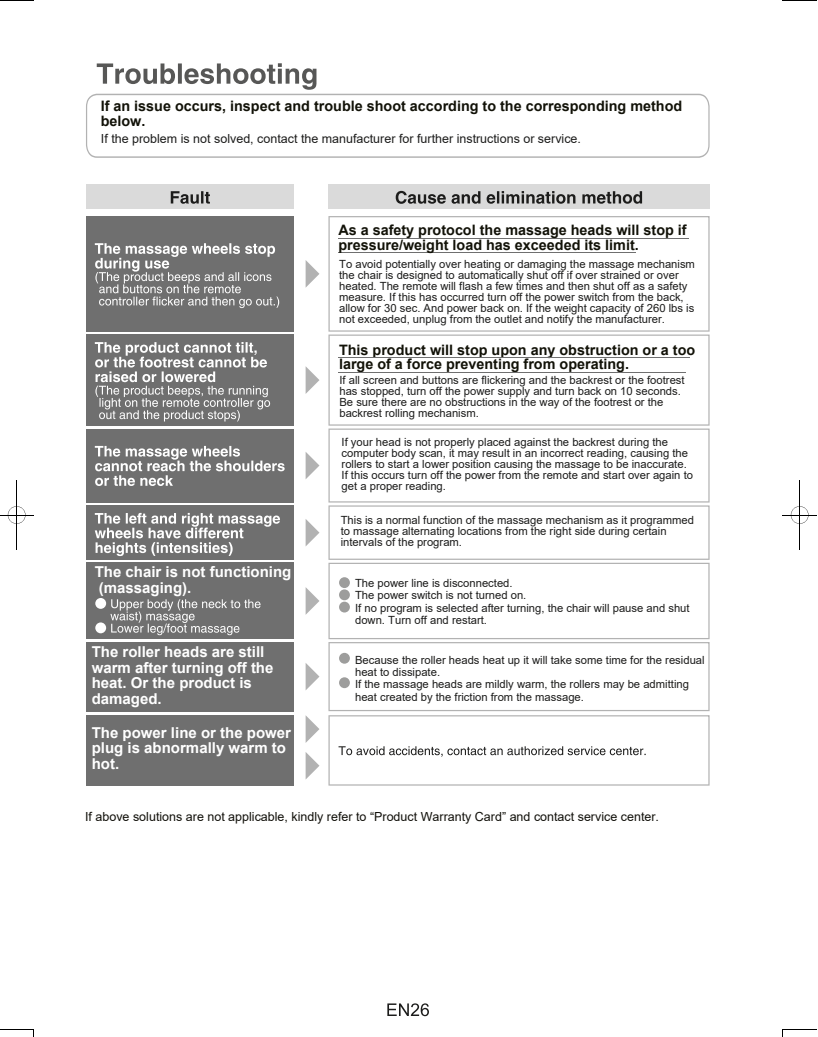
<style>
.page{position:relative;width:818px;height:1037px;background:#fff}
.page>*{position:absolute;margin:0;border:0;box-sizing:border-box;transform-origin:0 0}
.t1{font:700 15px/15.5px "Arial";color:#fff}
.t2{font:700 14.38px/14.8px "Arial";color:#121208}
.t3{font:12.5px "Arial";color:#11100a}
.t4{font:12.5px "Arial";color:#1c1c1b}
.t5{font:11.25px/11px "Arial";color:#1c1c1b}
</style>
<div class="page">
<svg style="left:387px;top:1003px;width:42px;height:12px"></svg>
<svg style="left:97px;top:63px;width:219px;height:27px"></svg>
<div style="left:86px;top:185px;width:208px;height:24px;background:#dadada"></div>
<svg style="left:171px;top:191px;width:39px;height:13px"></svg>
<div style="left:328px;top:185px;width:381px;height:24px;background:#dadada"></div>
<svg style="left:396px;top:191px;width:246px;height:13px"></svg>
<div style="left:86px;top:715px;width:208px;height:70px;background:#6f6f6f"></div>
<svg style="left:306px;top:716px;width:13px;height:26px"></svg>
<svg style="left:306px;top:752px;width:13px;height:27px"></svg>
<div style="left:86px;top:216px;width:208px;height:115px;background:#6f6f6f"></div>
<svg style="left:95px;top:243px;width:184px;height:65px"></svg>
<svg style="left:306px;top:260px;width:13px;height:27px"></svg>
<svg style="left:328px;top:216px;width:381px;height:115px"></svg>
<div style="left:86px;top:562px;width:208px;height:77px;background:#6f6f6f"></div>
<div style="left:95px;top:597px;width:11px;height:11px;background:#fff;border-radius:50%"></div>
<div style="left:95px;top:622px;width:11px;height:11px;background:#fff;border-radius:50%"></div>
<svg style="left:110px;top:599px;width:151px;height:36px"></svg>
<svg style="left:306px;top:588px;width:13px;height:26px"></svg>
<div style="left:86px;top:642px;width:208px;height:69px;background:#6f6f6f"></div>
<svg style="left:306px;top:663px;width:13px;height:27px"></svg>
<div style="left:86px;top:334px;width:208px;height:91px;background:#6f6f6f"></div>
<svg style="left:95px;top:342px;width:175px;height:79px"></svg>
<svg style="left:306px;top:367px;width:13px;height:27px"></svg>
<svg style="left:328px;top:334px;width:381px;height:91px"></svg>
<div style="left:86px;top:428px;width:208px;height:74px;background:#6f6f6f"></div>
<svg style="left:95px;top:446px;width:190px;height:40px"></svg>
<svg style="left:306px;top:452px;width:13px;height:27px"></svg>
<div style="left:86px;top:505px;width:208px;height:54px;background:#6f6f6f"></div>
<svg style="left:95px;top:512px;width:185px;height:44px"></svg>
<svg style="left:306px;top:519px;width:13px;height:27px"></svg>
<svg style="left:328px;top:428px;width:381px;height:357px"></svg>
<svg style="left:86px;top:94px;width:623px;height:64px"></svg>
<hr style="left:0;top:0;width:34px;height:1px;background:#000">
<hr style="left:782px;top:0;width:35px;height:1px;background:#000">
<hr style="left:0;top:1029px;width:34px;height:1px;background:#000">
<hr style="left:782px;top:1029px;width:35px;height:1px;background:#000">
<svg style="left:7px;top:506px;width:19px;height:18px"></svg>
<hr style="left:0;top:514px;width:34px;height:1px;background:#000">
<hr style="left:16px;top:480px;width:1px;height:69px;background:#000">
<svg style="left:790px;top:506px;width:19px;height:18px"></svg>
<hr style="left:782px;top:514px;width:35px;height:1px;background:#000">
<hr style="left:799px;top:480px;width:1px;height:69px;background:#000">
<p class="t2" style="left:101px;top:99px;width:583px">If an issue occurs, inspect and trouble shoot according to the corresponding method below.</p>
<p class="t4" style="left:101px;top:130px;width:482px">If the problem is not solved, contact the manufacturer for further instructions or service.</p>
<p class="t2" style="left:338px;top:223px;width:350px">As a safety protocol the massage heads will stop if pressure/weight load has exceeded its limit.</p>
<p class="t5" style="left:339px;top:258px;width:357px">To avoid potentially over heating or damaging the massage mechanism the chair is designed to automatically shut off if over strained or over heated. The remote will flash a few times and then shut off as a safety measure. If this has occurred turn off the power switch from the back, allow for 30 sec. And power back on. If the weight capacity of 260 lbs is not exceeded, unplug from the outlet and notify the manufacturer.</p>
<h1 class="t1" style="left:95px;top:564px;width:198px">The chair is not functioning (massaging).</h1>
<h1 class="t1" style="left:92px;top:644px;width:183px">The roller heads are still warm after turning off the heat. Or the product is damaged.</h1>
<h1 class="t1" style="left:92px;top:724px;width:201px">The power line or the power plug is abnormally warm to hot.</h1>
<p class="t2" style="left:339px;top:342px;width:358px">This product will stop upon any obstruction or a too large of a force preventing from operating.</p>
<p class="t5" style="left:339px;top:375px;width:347px">If all screen and buttons are flickering and the backrest or the footrest has stopped, turn off the power supply and turn back on 10 seconds.<br>Be sure there are no obstructions in the way of the footrest or the backrest rolling mechanism.</p>
<p class="t5" style="left:342px;top:436px;width:353px">If your head is not properly placed against the backrest during the computer body scan, it may result in an incorrect reading, causing the rollers to start a lower position causing the massage to be inaccurate.<br>If this occurs turn off the power from the remote and start over again to get a proper reading.</p>
<p class="t5" style="left:341px;top:514px;width:355px">This is a normal function of the massage mechanism as it programmed to massage alternating locations from the right side during certain intervals of the program.</p>
<p class="t5" style="left:355px;top:577px;width:336px;line-height:12.2px">The power line is disconnected.<br>The power switch is not turned on.<br>If no program is selected after turning, the chair will pause and shut down. Turn off and restart.</p>
<p class="t5" style="left:355px;top:653px;width:351px;line-height:12.2px">Because the roller heads heat up it will take some time for the residual heat to dissipate.<br>If the massage heads are mildly warm, the rollers may be admitting heat created by the friction from the massage.</p>
<p class="t3" style="left:85px;top:808px;width:575px">If above solutions are not applicable, kindly refer to “Product Warranty Card” and contact service center.</p>
</div>
